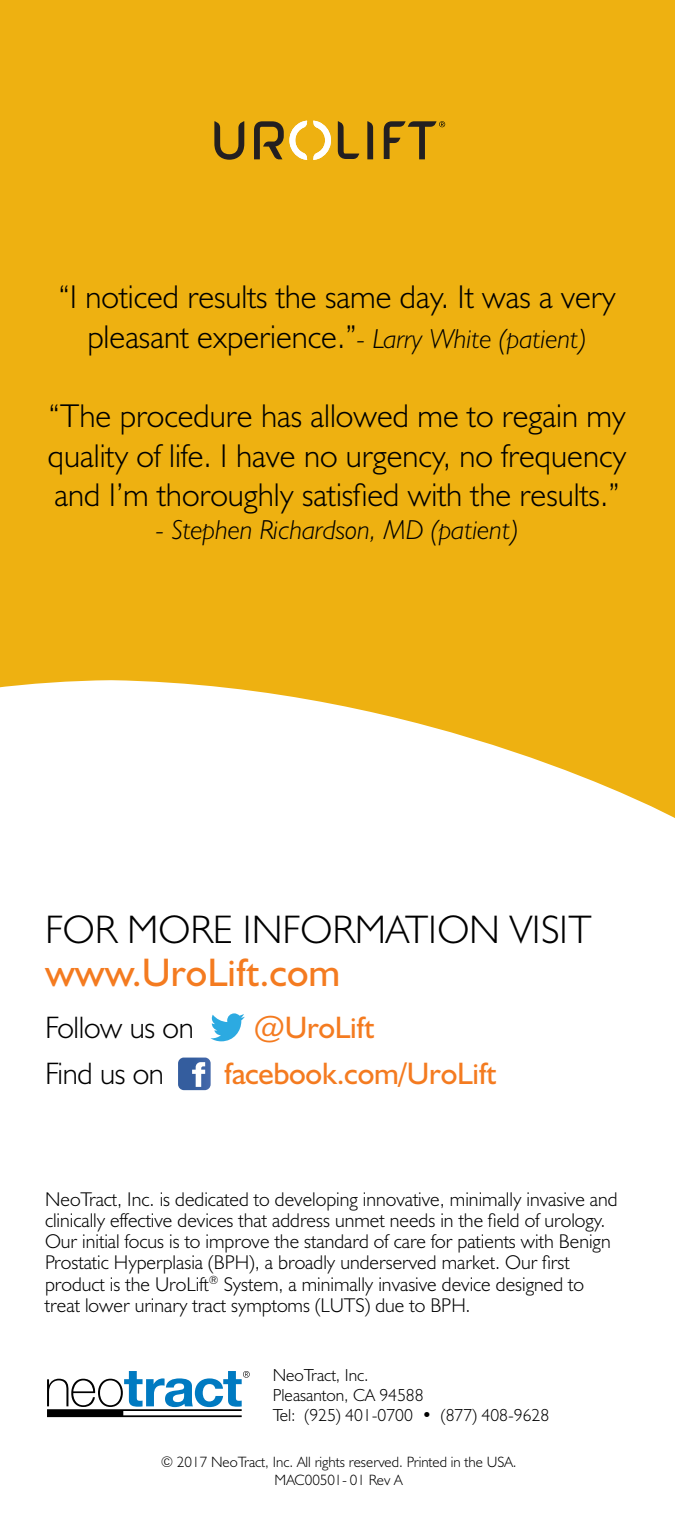
<style>
.page{position:relative;width:675px;height:1530px;background:#fff}
.page>*{position:absolute;margin:0;border:0;box-sizing:border-box;transform-origin:0 0}
.t1{font:300 40px "Humanist 521 BT";color:#000}
.t2{font:40px "Humanist 521 BT";color:#f47b20}
.t3{font:300 33px/39.8px "Humanist 521 BT";color:#000;text-align:center}
.t4{font:31.25px "Humanist 521 BT";letter-spacing:-.01em;color:#f47b20}
.t5{font:300 31.25px "Humanist 521 BT";letter-spacing:-.01em;color:#000}
.t6{font:italic 300 27.5px "Humanist 521 BT";color:#000}
.t7{font:300 20px/21.2px "Humanist 521 BT";color:#000}
.t8{font:300 17.5px/20px "Humanist 521 BT";color:#000}
.t9{font:300 15px/17.5px "Humanist 521 BT";color:#000;text-align:center}
.s1{font-style:italic;font-size:27.5px}
</style>
<div class="page">
<div style="left:0;top:0;width:675px;height:1508px;background:#eeb111"></div>
<div style="left:0;top:680px;width:557px;height:828px;background:#fff"></div>
<svg style="left:557px;top:767px;width:118px;height:52px;fill:#fff"></svg>
<div style="left:473px;top:819px;width:202px;height:711px;background:#fff"></div>
<svg style="left:254px;top:121px;width:77px;height:39px"></svg>
<svg style="left:338px;top:121px;width:21px;height:38px"></svg>
<svg style="left:214px;top:121px;width:30px;height:39px"></svg>
<svg style="left:367px;top:121px;width:6px;height:38px"></svg>
<svg style="left:384px;top:121px;width:61px;height:38px"></svg>
<svg style="left:47px;top:1371px;width:203px;height:46px"></svg>
<svg style="left:210px;top:1013px;width:35px;height:28px"></svg>
<svg style="left:178px;top:1058px;width:33px;height:32px"></svg>
<h2 class="t3" style="left:58px;top:276px;width:559px">“I noticed results the same day. It was a very pleasant experience.”<span class="s1">- Larry White (patient)</span></h2>
<h2 class="t3" style="left:48px;top:395px;width:580px;text-align:justify">“The procedure has allowed me to regain my quality of life. I have no urgency, no frequency and I’m thoroughly satisfied with the results.”</h2>
<h3 class="t6" style="left:156px;top:514px;width:365px">- Stephen Richardson, MD (patient)</h3>
<h1 class="t1" style="left:45px;top:904px;width:548px">FOR MORE INFORMATION VISIT</h1>
<h1 class="t2" style="left:45px;top:948px;width:297px">www.UroLift.com</h1>
<h3 class="t5" style="left:45px;top:1008px;width:150px">Follow us on</h3>
<h3 class="t4" style="left:254px;top:1008px;width:122px">@UroLift</h3>
<h3 class="t5" style="left:45px;top:1054px;width:121px">Find us on</h3>
<h3 class="t4" style="left:224px;top:1054px;width:274px">facebook.com/UroLift</h3>
<p class="t7" style="left:45px;top:1188px;width:574px">NeoTract, Inc. is dedicated to developing innovative, minimally invasive and clinically effective devices that address unmet needs in the field of urology.<br>Our initial focus is to improve the standard of care for patients with Benign Prostatic Hyperplasia (BPH), a broadly underserved market. Our first product is the UroLift<sup>®</sup> System, a minimally invasive device designed to treat lower urinary tract symptoms (LUTS) due to BPH.</p>
<p class="t8" style="left:273px;top:1365px;width:278px">NeoTract, Inc.<br>Pleasanton, CA 94588<br>Tel: (925) 401-0700 • (877) 408-9628</p>
<p class="t9" style="left:161px;top:1453px;width:357px">© 2017 NeoTract, Inc. All rights reserved. Printed in the USA.<br>MAC00501- 01 Rev A</p>
</div>
